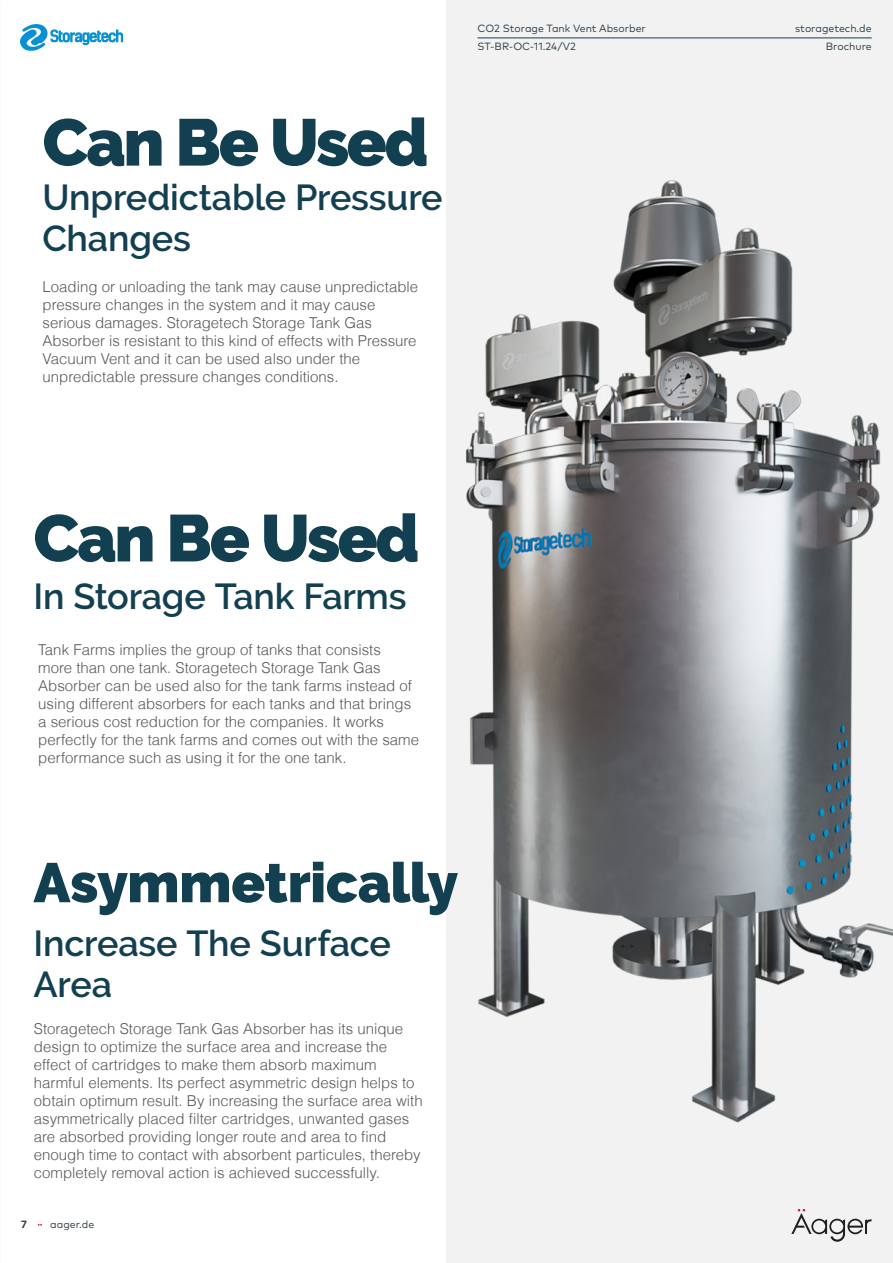
<style>
.page{position:relative;width:893px;height:1263px;background:#fff}
.page>*{position:absolute;margin:0;border:0;box-sizing:border-box;transform-origin:0 0}
.t1{font:900 66px "Raleway";letter-spacing:-.035em;color:#124051}
.t2{font:900 55.5px "Raleway";letter-spacing:-.005em;color:#124051}
.t3{font:600 36px/40.5px "Raleway";letter-spacing:-.005em;color:#124051}
.t4{font:300 15px/18px "Helvetica";color:#57585a}
.t5{font:10.5px "Mark Pro";color:#2b3d48}
.t6{font:700 10.5px "Mark Pro";color:#2b3e48}
</style>
<div class="page">
<img style="left:20px;top:24px;width:103px;height:26px">
<div style="left:446px;top:0;width:447px;height:1263px;background:#f2f2f2"></div>
<hr style="left:477px;top:38px;width:395px;height:1px;background:#124051">
<svg style="left:791px;top:1209px;width:81px;height:33px"></svg>
<img style="left:466px;top:180px;width:427px;height:943px">
<p class="t1" style="left:43px;top:104px;width:387px">Can Be Used</p>
<p class="t3" style="left:43px;top:177px;width:402px">Unpredictable Pressure<br>Changes</p>
<p class="t4" style="left:43px;top:278px;width:377px">Loading or unloading the tank may cause unpredictable pressure changes in the system and it may cause serious damages. Storagetech Storage Tank Gas Absorber is resistant to this kind of effects with Pressure Vacuum Vent and it can be used also under the unpredictable pressure changes conditions.</p>
<p class="t5" style="left:477px;top:20px;width:170px">CO2 Storage Tank Vent Absorber</p>
<p class="t5" style="left:477px;top:38px;width:100px">ST-BR-OC-11.24/V2</p>
<p class="t5" style="left:534px;top:38px;width:47px">02.24/V1</p>
<p class="t1" style="left:33px;top:500px;width:387px">Can Be Used</p>
<p class="t3" style="left:33px;top:576px;width:375px">In Storage Tank Farms</p>
<p class="t4" style="left:38px;top:640px;width:382px">Tank Farms implies the group of tanks that consists<br>more than one tank. Storagetech Storage Tank Gas Absorber can be used also for the tank farms instead of using different absorbers for each tanks and that brings a serious cost reduction for the companies. It works perfectly for the tank farms and comes out with the same performance such as using it for the one tank.</p>
<p class="t2" style="left:33px;top:850px;width:426px">Asymmetrically</p>
<p class="t3" style="left:33px;top:923px;width:359px">Increase The Surface<br>Area</p>
<p class="t4" style="left:34px;top:1019px;width:390px">Storagetech Storage Tank Gas Absorber has its unique design to optimize the surface area and increase the effect of cartridges to make them absorb maximum harmful elements. Its perfect asymmetric design helps to obtain optimum result. By increasing the surface area with asymmetrically placed filter cartridges, unwanted gases are absorbed providing longer route and area to find enough time to contact with absorbent particules, thereby completely removal action is achieved successfully.</p>
<p class="t6" style="left:21px;top:1216px;width:7px">7</p>
<p class="t5" style="left:50px;top:1216px;width:46px">aager.de</p>
<p class="t5" style="left:795px;top:20px;width:78px">storagetech.de</p>
<p class="t5" style="left:826px;top:38px;width:47px">Brochure</p>
</div>
